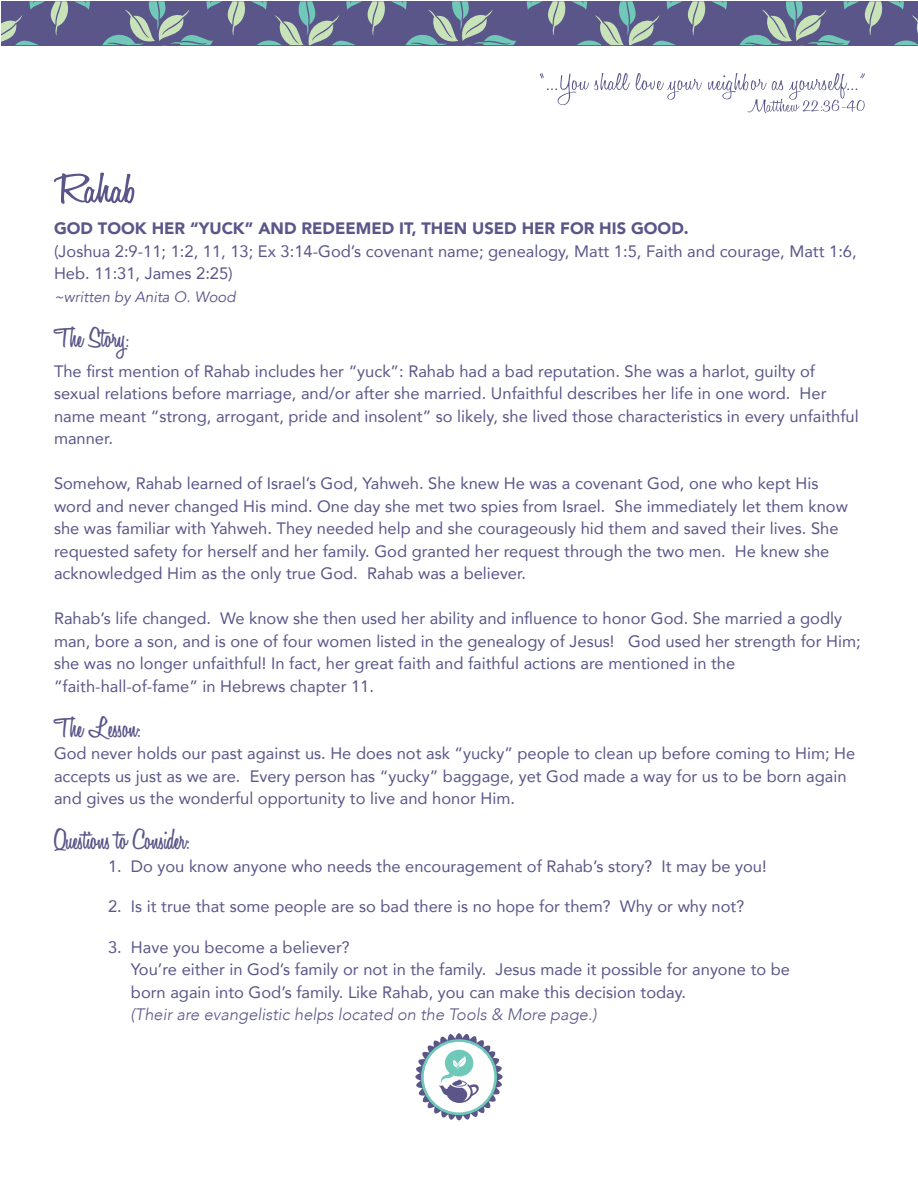
<style>
.page{position:relative;width:918px;height:1188px;background:#fff}
.page>*{position:absolute;margin:0;border:0;box-sizing:border-box;transform-origin:0 0}
.t1{font:600 43.65px "Honey Script";color:#5a5689;scale:1.29 1}
.t2{font:600 30px "Honey Script";color:#5a5689}
.t3{font:16.5px/22.5px "Avenir";color:#5a5689}
.t4{font:italic 300 16.5px "Avenir";color:#5a5689}
.t5{font:900 16.5px "Avenir";color:#5a5689}
.t6{font:italic 15px "Avenir";color:#5a5689}
</style>
<div class="page">
<svg style="left:636px;top:73px;width:66px;height:27px"></svg>
<svg style="left:540px;top:73px;width:90px;height:32px"></svg>
<svg style="left:708px;top:73px;width:157px;height:40px"></svg>
<div style="left:1px;top:1px;width:917px;height:44px;background:#5a5689"></div>
<svg style="left:527px;top:1px;width:200px;height:44px"></svg>
<svg style="left:739px;top:1px;width:179px;height:45px"></svg>
<svg style="left:1px;top:1px;width:89px;height:44px"></svg>
<svg style="left:102px;top:1px;width:414px;height:45px"></svg>
<svg style="left:415px;top:1033px;width:88px;height:88px"></svg>
<h1 class="t1" style="left:55px;top:162px;width:65px">Rahab</h1>
<p class="t5" style="left:54px;top:214px;width:636px">GOD TOOK HER “YUCK” AND REDEEMED IT, THEN USED HER FOR HIS GOOD.</p>
<p class="t3" style="left:54px;top:239px;width:804px">(Joshua 2:9-11; 1:2, 11, 13; Ex 3:14-God’s covenant name; genealogy, Matt 1:5, Faith and courage, Matt 1:6,<br>Heb. 11:31, James 2:25)</p>
<p class="t6" style="left:54px;top:288px;width:183px">~written by Anita O. Wood</p>
<h2 class="t2" style="left:54px;top:319px;width:76px">The Story:</h2>
<p class="t3" style="left:54px;top:359px;width:806px">The first mention of Rahab includes her “yuck”: Rahab had a bad reputation. She was a harlot, guilty of sexual relations before marriage, and/or after she married. Unfaithful describes her life in one word. Her name meant “strong, arrogant, pride and insolent” so likely, she lived those characteristics in every unfaithful manner.</p>
<p class="t3" style="left:54px;top:472px;width:795px">Somehow, Rahab learned of Israel’s God, Yahweh. She knew He was a covenant God, one who kept His word and never changed His mind. One day she met two spies from Israel. She immediately let them know she was familiar with Yahweh. They needed help and she courageously hid them and saved their lives. She requested safety for herself and her family. God granted her request through the two men. He knew she acknowledged Him as the only true God. Rahab was a believer.</p>
<p class="t3" style="left:54px;top:607px;width:808px">Rahab’s life changed. We know she then used her ability and influence to honor God. She married a godly man, bore a son, and is one of four women listed in the genealogy of Jesus! God used her strength for Him; she was no longer unfaithful! In fact, her great faith and faithful actions are mentioned in the “faith-hall-of-fame” in Hebrews chapter 11.</p>
<h2 class="t2" style="left:54px;top:709px;width:88px">The Lesson:</h2>
<p class="t3" style="left:54px;top:742px;width:803px">God never holds our past against us. He does not ask “yucky” people to clean up before coming to Him; He accepts us just as we are. Every person has “yucky” baggage, yet God made a way for us to be born again and gives us the wonderful opportunity to live and honor Him.</p>
<h2 class="t2" style="left:54px;top:822px;width:137px">Questions to Consider:</h2>
<p class="t3" style="left:108px;top:854px;width:660px">1. Do you know anyone who needs the encouragement of Rahab’s story? It may be you!</p>
<p class="t3" style="left:108px;top:895px;width:638px">2. Is it true that some people are so bad there is no hope for them? Why or why not?</p>
<p class="t3" style="left:131px;top:935px;width:661px;text-indent:-23px">3. Have you become a believer?<br>You’re either in God’s family or not in the family. Jesus made it possible for anyone to be born again into God’s family. Like Rahab, you can make this decision today.</p>
<p class="t4" style="left:131px;top:1005px;width:468px">(Their are evangelistic helps located on the Tools &amp; More page.)</p>
</div>
